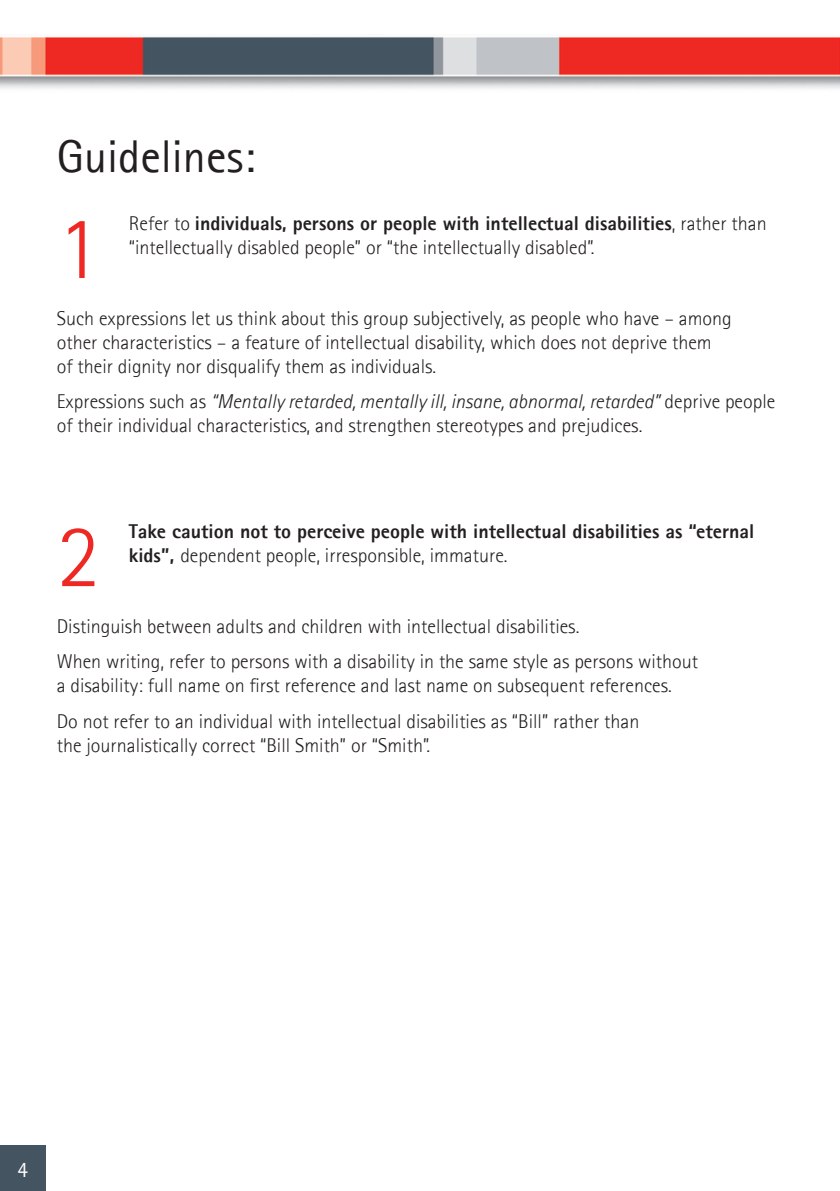
<style>
.page{position:relative;width:840px;height:1191px;background:#fff}
.page>*{position:absolute;margin:0;border:0;box-sizing:border-box;transform-origin:0 0}
.t1{font:300 89.6px "Agfa Rotis Sans Serif";color:#ee2823}
.t2{font:46px "Agfa Rotis Sans Serif";color:#231f20}
.t3{font:22px "Agfa Rotis Sans Serif";color:#fff;scale:.95 1}
.t4{font:300 20px/24px "Agfa Rotis Sans Serif";color:#231f20}
.t5{font:800 20px/24px "Agfa Rotis Sans Serif";color:#231f20}
.s1{font-weight:800}
.s2{font-style:italic}
.s3{font-weight:300}
</style>
<div class="page">
<img style="left:0;top:37px;width:839px;height:52px">
<div style="left:0;top:1145px;width:45px;height:46px;background:#445460"></div>
<h2 class="t2" style="left:57px;top:129px;width:200px">Guidelines:</h2>
<h1 class="t1" style="left:57px;top:196px;width:45px">1</h1>
<p class="t4" style="left:129px;top:211px;width:639px">Refer to <span class="s1">individuals, persons or people with intellectual disabilities</span>, rather than “intellectually disabled people” or “the intellectually disabled”.</p>
<p class="t4" style="left:57px;top:306px;width:676px">Such expressions let us think about this group subjectively, as people who have – among other characteristics – a feature of intellectual disability, which does not deprive them of their dignity nor disqualify them as individuals.</p>
<p class="t4" style="left:57px;top:389px;width:719px">Expressions such as <span class="s2">“Mentally retarded, mentally ill, insane, abnormal, retarded”</span> deprive people of their individual characteristics, and strengthen stereotypes and prejudices.</p>
<h1 class="t1" style="left:57px;top:504px;width:45px">2</h1>
<p class="t5" style="left:129px;top:519px;width:626px">Take caution not to perceive people with intellectual disabilities as “eternal kids”, <span class="s3">dependent people, irresponsible, immature.</span></p>
<p class="t4" style="left:57px;top:608px;width:642px;line-height:35.4px">Distinguish between adults and children with intellectual disabilities.<br>When writing, refer to persons with a disability in the same style as persons without</p>
<p class="t4" style="left:57px;top:667px;width:616px;line-height:35.4px">a disability: full name on first reference and last name on subsequent references.<br>Do not refer to an individual with intellectual disabilities as “Bill” rather than</p>
<p class="t4" style="left:57px;top:733px;width:374px">the journalistically correct “Bill Smith” or “Smith”.</p>
<p class="t3" style="left:17px;top:1156px;width:12px">4</p>
</div>
